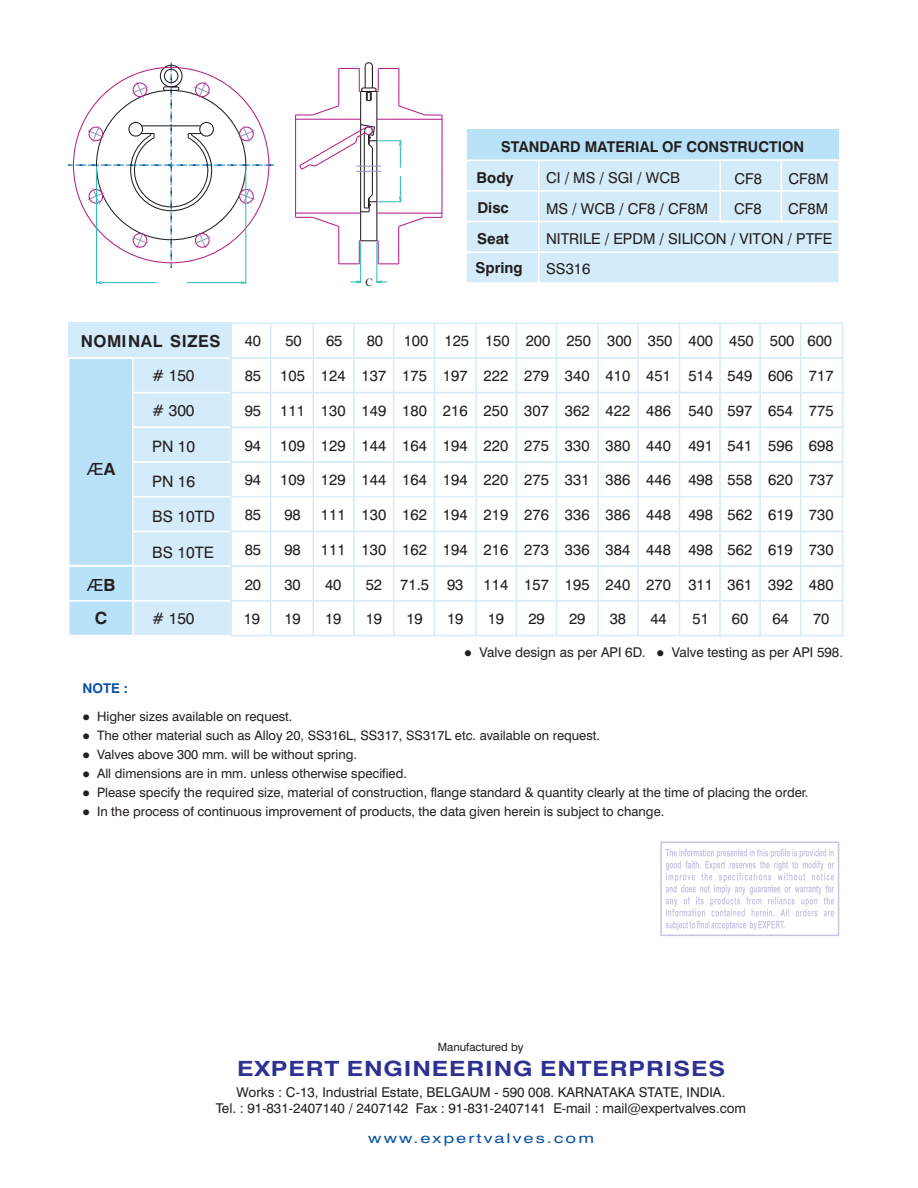
<style>
.page{position:relative;width:918px;height:1188px;background:#fff}
.page>*{position:absolute;margin:0;border:0;box-sizing:border-box;transform-origin:0 0}
.t1{font:700 21px "Swiss 721 BT";letter-spacing:.035em;color:#2e3092;scale:1.2 1}
.t2{font:16.8px "Arial";color:#231f20}
.t3{font:700 16.8px "Swiss 721 BT";color:#231f20}
.t4{font:700 16.5px "Swiss 721 BT";letter-spacing:.04em;color:#231f20}
.t5{font:15.75px "Swiss 721 BT";color:#231f20}
.t6{font:15px/30.2px "Swiss 721 BT";color:#231f20}
.t7{font:700 15px/29.2px "Swiss 721 BT";color:#231f20}
.t8{font:700 14.85px "Swiss 721 BT";color:#231f20}
.t9{font:13.65px "Swiss 721 BT";letter-spacing:.11em;color:#0a52a4;scale:1.35 1}
.t10{font:13.5px/16.2px "Swiss 721 BT";color:#231f20;text-align:center}
.t11{font:700 13.5px "Swiss 721 BT";color:#0a52a4}
.t12{font:13.05px/18.9px "Swiss 721 BT";color:#231f20}
.t13{font:11.4px "Swiss 721 BT";color:#231f20}
.t14{font:11.1px "Times New Roman";color:#231f20}
.t15{font:10.05px "Wingdings";color:#231f20}
.s1{font-family:"Swiss 721 BT";font-weight:700}
</style>
<div class="page">
<svg style="left:666px;top:849px;width:168px;height:82px"></svg>
<div style="left:660px;top:842px;width:179px;height:94px;border:2px solid #c6c4e1"></div>
<hr style="left:360px;top:91px;width:1px;height:150px;background:#231f20">
<hr style="left:376px;top:91px;width:1px;height:150px;background:#231f20">
<hr style="left:360px;top:242px;width:1px;height:41px;background:#30beb9">
<hr style="left:376px;top:242px;width:1px;height:41px;background:#30beb9">
<svg style="left:350px;top:280px;width:12px;height:4px"></svg>
<svg style="left:376px;top:280px;width:11px;height:4px"></svg>
<hr style="left:296px;top:119px;width:65px;height:1px;background:#b6218b">
<hr style="left:295px;top:115px;width:1px;height:51px;background:#b6218b">
<hr style="left:338px;top:226px;width:1px;height:38px;background:#b6218b">
<hr style="left:295px;top:166px;width:1px;height:51px;background:#b6218b">
<hr style="left:96px;top:166px;width:1px;height:118px;background:#30beb9">
<hr style="left:245px;top:166px;width:1px;height:118px;background:#30beb9">
<hr style="left:102px;top:282px;width:55px;height:1px;background:#30beb9">
<hr style="left:187px;top:282px;width:54px;height:1px;background:#30beb9">
<svg style="left:96px;top:281px;width:7px;height:3px"></svg>
<svg style="left:68px;top:62px;width:206px;height:206px"></svg>
<svg style="left:240px;top:281px;width:7px;height:3px"></svg>
<hr style="left:377px;top:119px;width:65px;height:1px;background:#b6218b">
<svg style="left:296px;top:62px;width:146px;height:54px"></svg>
<svg style="left:339px;top:240px;width:59px;height:24px"></svg>
<hr style="left:398px;top:226px;width:1px;height:38px;background:#b6218b">
<svg style="left:296px;top:123px;width:146px;height:105px"></svg>
<hr style="left:441px;top:115px;width:2px;height:51px;background:#b6218b">
<hr style="left:441px;top:166px;width:2px;height:51px;background:#b6218b">
<div style="left:467px;top:130px;width:371px;height:30px;background:#b9e1f7"></div>
<div style="left:467px;top:159px;width:372px;height:124px;background:#d4ebf9"></div>
<div style="left:719px;top:159px;width:63px;height:63px;border:2px solid #fff"></div>
<div style="left:781px;top:159px;width:62px;height:63px;border:2px solid #fff"></div>
<hr style="left:538px;top:161px;width:2px;height:122px;background:#fff">
<svg style="left:68px;top:322px;width:776px;height:315px"></svg>
<hr style="left:270px;top:323px;width:2px;height:313px;background:#d4ebf9">
<hr style="left:312px;top:323px;width:2px;height:313px;background:#d4ebf9">
<hr style="left:353px;top:323px;width:2px;height:313px;background:#d4ebf9">
<hr style="left:393px;top:323px;width:2px;height:313px;background:#d4ebf9">
<hr style="left:434px;top:323px;width:1px;height:313px;background:#d4ebf9">
<hr style="left:476px;top:323px;width:1px;height:313px;background:#d4ebf9">
<hr style="left:516px;top:323px;width:1px;height:313px;background:#d4ebf9">
<hr style="left:556px;top:323px;width:1px;height:313px;background:#d4ebf9">
<hr style="left:597px;top:323px;width:2px;height:313px;background:#d4ebf9">
<hr style="left:637px;top:323px;width:2px;height:313px;background:#d4ebf9">
<hr style="left:679px;top:323px;width:1px;height:313px;background:#d4ebf9">
<hr style="left:719px;top:323px;width:2px;height:313px;background:#d4ebf9">
<hr style="left:759px;top:323px;width:2px;height:313px;background:#d4ebf9">
<hr style="left:800px;top:323px;width:1px;height:313px;background:#d4ebf9">
<p class="t4" style="left:81px;top:334px;width:141px">NOMINAL SIZES</p>
<p class="t5" style="left:152px;top:369px;width:44px"># 150</p>
<p class="t5" style="left:152px;top:404px;width:44px"># 300</p>
<p class="t5" style="left:152px;top:440px;width:44px">PN 10</p>
<p class="t5" style="left:152px;top:475px;width:44px">PN 16</p>
<p class="t5" style="left:152px;top:510px;width:64px">BS 10TD</p>
<p class="t5" style="left:152px;top:546px;width:63px">BS 10TE</p>
<p class="t2" style="left:87px;top:462px;width:30px">Æ<span class="s1">A</span></p>
<p class="t2" style="left:87px;top:578px;width:30px">Æ<span class="s1">B</span></p>
<p class="t3" style="left:95px;top:611px;width:14px">C</p>
<p class="t11" style="left:82px;top:683px;width:47px">NOTE :</p>
<p class="t5" style="left:152px;top:612px;width:44px"># 150</p>
<p class="t14" style="left:365px;top:278px;width:9px">C</p>
<p class="t8" style="left:501px;top:141px;width:305px">STANDARD MATERIAL OF CONSTRUCTION</p>
<p class="t7" style="left:477px;top:165px;width:38px">Body<br>Disc</p>
<p class="t7" style="left:476px;top:226px;width:49px;line-height:28.8px">Seat<br>Spring</p>
<p class="t6" style="left:546px;top:164px;width:136px">CI / MS / SGI / WCB</p>
<p class="t6" style="left:735px;top:165px;width:29px">CF8</p>
<p class="t6" style="left:788px;top:165px;width:42px">CF8M</p>
<p class="t6" style="left:546px;top:195px;width:164px">MS / WCB / CF8 / CF8M</p>
<p class="t6" style="left:734px;top:195px;width:29px">CF8</p>
<p class="t6" style="left:546px;top:195px;width:288px;text-indent:242px">CF8M<br>NITRILE / EPDM / SILICON / VITON / PTFE<br>SS316</p>
<p class="t6" style="left:245px;top:327px;width:18px">40</p>
<p class="t6" style="left:285px;top:327px;width:18px">50</p>
<p class="t6" style="left:326px;top:327px;width:18px">65</p>
<p class="t6" style="left:367px;top:327px;width:18px">80</p>
<p class="t6" style="left:404px;top:327px;width:430px">100 125 150 200 250 300 350 400 450 500 600</p>
<p class="t6" style="left:245px;top:362px;width:18px">85</p>
<p class="t6" style="left:245px;top:397px;width:18px">95</p>
<p class="t6" style="left:245px;top:432px;width:18px">94</p>
<p class="t6" style="left:245px;top:466px;width:18px">94</p>
<p class="t6" style="left:245px;top:501px;width:18px">85</p>
<p class="t6" style="left:245px;top:536px;width:18px">85</p>
<p class="t6" style="left:245px;top:571px;width:18px">20</p>
<p class="t6" style="left:244px;top:605px;width:18px">19</p>
<p class="t6" style="left:284px;top:605px;width:18px">19</p>
<p class="t6" style="left:325px;top:605px;width:18px">19</p>
<p class="t6" style="left:366px;top:605px;width:18px">19</p>
<p class="t6" style="left:406px;top:605px;width:18px">19</p>
<p class="t6" style="left:447px;top:605px;width:18px">19</p>
<p class="t6" style="left:488px;top:605px;width:18px">19</p>
<p class="t6" style="left:528px;top:605px;width:18px">29</p>
<p class="t6" style="left:569px;top:605px;width:18px">29</p>
<p class="t6" style="left:610px;top:605px;width:18px">38</p>
<p class="t6" style="left:650px;top:605px;width:18px">44</p>
<p class="t6" style="left:693px;top:605px;width:18px">51</p>
<p class="t6" style="left:732px;top:605px;width:18px">60</p>
<p class="t6" style="left:772px;top:605px;width:18px">64</p>
<p class="t6" style="left:813px;top:605px;width:18px">70</p>
<p class="t6" style="left:280px;top:362px;width:555px">105 124 137 175 197 222 279 340 410 451 514 549 606 717</p>
<p class="t6" style="left:280px;top:397px;width:555px">111 130 149 180 216 250 307 362 422 486 540 597 654 775</p>
<p class="t6" style="left:280px;top:432px;width:555px">109 129 144 164 194 220 275 330 380 440 491 541 596 698</p>
<p class="t6" style="left:280px;top:466px;width:555px">109 129 144 164 194 220 275 331 386 446 498 558 620 737</p>
<p class="t6" style="left:284px;top:501px;width:18px">98</p>
<p class="t6" style="left:321px;top:501px;width:514px">111 130 162 194 219 276 336 386 448 498 562 619 730</p>
<p class="t6" style="left:284px;top:536px;width:18px">98</p>
<p class="t6" style="left:321px;top:536px;width:514px">111 130 162 194 216 273 336 384 448 498 562 619 730</p>
<p class="t6" style="left:284px;top:571px;width:18px">30</p>
<p class="t6" style="left:325px;top:571px;width:18px">40</p>
<p class="t6" style="left:366px;top:571px;width:99px">52 71.5 93</p>
<p class="t6" style="left:484px;top:571px;width:352px">114 157 195 240 270 311 361 392 480</p>
<p class="t10" style="left:464px;top:646px;width:380px">●Valve design as per API 6D. ●Valve testing as per API 598.</p>
<p class="t12" style="left:82px;top:709px;width:212px">●Higher sizes available on request.</p>
<p class="t15" style="left:82px;top:752px;width:47px">●</p>
<p class="t12" style="left:97px;top:728px;width:504px">The other material such as Alloy 20, SS316L, SS317, SS317L etc. available on request.</p>
<p class="t15" style="left:82px;top:733px;width:47px">●</p>
<p class="t12" style="left:97px;top:747px;width:262px">Valves above 300 mm. will be without spring.</p>
<p class="t12" style="left:97px;top:765px;width:311px">All dimensions are in mm. unless otherwise specified.</p>
<p class="t15" style="left:82px;top:771px;width:47px">●</p>
<p class="t15" style="left:82px;top:790px;width:47px">●</p>
<p class="t15" style="left:82px;top:808px;width:47px">●</p>
<p class="t12" style="left:97px;top:784px;width:713px">Please specify the required size, material of construction, flange standard &amp; quantity clearly at the time of placing the order.<br>In the process of continuous improvement of products, the data given herein is subject to change.</p>
<p class="t13" style="left:438px;top:1042px;width:87px">Manufactured by</p>
<h1 class="t1" style="left:237px;top:1060px;width:408px">EXPERT ENGINEERING ENTERPRISES</h1>
<p class="t10" style="left:216px;top:1085px;width:532px">Works : C-13, Industrial Estate, BELGAUM - 590 008. KARNATAKA STATE, INDIA.<br>Tel. : 91-831-2407140 / 2407142 Fax : 91-831-2407141 E-mail : mail@expertvalves.com</p>
<p class="t9" style="left:368px;top:1133px;width:169px">www.expertvalves.com</p>
</div>
